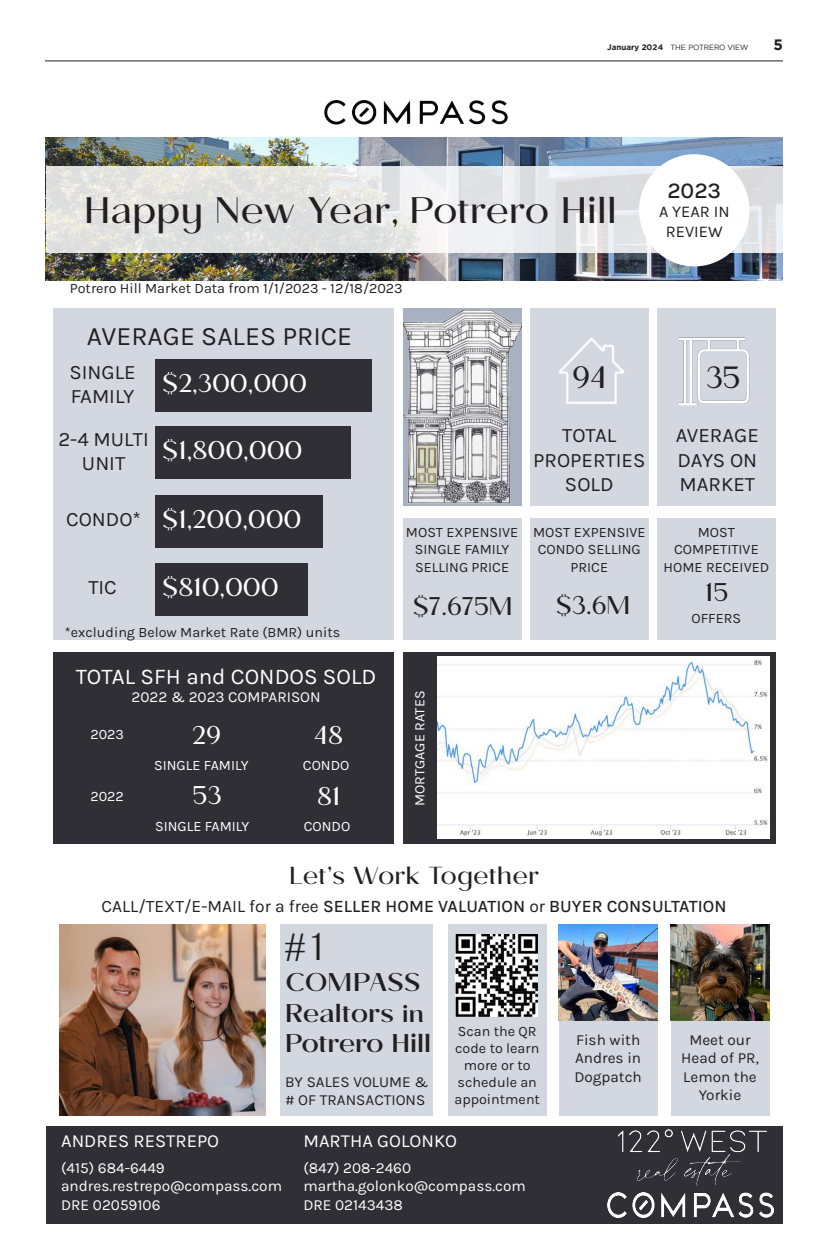
<style>
.page{position:relative;width:819px;height:1260px;background:#fff}
.page>*{position:absolute;margin:0;border:0;box-sizing:border-box;transform-origin:0 0}
.t1{font:40.9px "Kannada MN";color:#231f20}
.t2{font:36.8px "Miamo";letter-spacing:-.015em;color:#231f20}
.t3{font:30.7px "Miamo";color:#231f20}
.t4{font:26.6px "Karla";color:#231f20}
.t5{font:25.6px "Miamo";color:#fff}
.t6{font:500 25.6px/30.7px "Miamo";letter-spacing:-.025em;color:#231f20}
.t7{font:25.6px "Miamo";color:#231f20}
.t8{font:24.6px "Miamo";letter-spacing:-.015em;color:#231f20}
.t9{font:22.5px "Karla";color:#fff}
.t10{font:500 22.5px "Karla";color:#231f20}
.t11{font:20.5px/24.6px "Karla";color:#231f20;text-align:center}
.t12{font:18.4px "Karla";color:#fff}
.t13{font:500 17.4px "Karla";color:#231f20}
.t14{font:16.4px/19.6px "Karla";color:#231f20;text-align:center}
.t15{font:15.3px/18.4px "Karla";color:#fff}
.t16{font:15.3px/18.4px "Karla";color:#231f20}
.t17{font:700 15px "Gotham";color:#231f20}
.t18{font:14.3px/17.2px "Karla";color:#231f20;text-align:center}
.t19{font:14.3px "Karla";color:#fff}
.t20{font:7.5px "Gotham";letter-spacing:-.02em;color:#231f20}
.s1{font-weight:700;font-size:8px}
.s2{font-weight:400}
.s3{font-size:23.5px}
</style>
<div class="page">
<img style="left:46px;top:137px;width:736px;height:143px">
<svg style="left:46px;top:166px;width:736px;height:87px;background:#e4e5e5"></svg>
<img style="left:324px;top:100px;width:184px;height:25px">
<div style="left:448px;top:924px;width:99px;height:192px;background:#d3d8e0"></div>
<img style="left:60px;top:924px;width:206px;height:192px">
<img style="left:455px;top:934px;width:83px;height:83px">
<div style="left:280px;top:924px;width:153px;height:192px;background:#d3d8e0"></div>
<div style="left:639px;top:154px;width:111px;height:112px;background:#fff;border-radius:50%"></div>
<div style="left:53px;top:308px;width:340px;height:332px;background:#d3d8e0"></div>
<div style="left:657px;top:308px;width:118px;height:198px;background:#d3d8e0"></div>
<div style="left:530px;top:308px;width:118px;height:198px;background:#d3d8e0"></div>
<div style="left:403px;top:518px;width:118px;height:122px;background:#d3d8e0"></div>
<div style="left:530px;top:518px;width:118px;height:122px;background:#d3d8e0"></div>
<div style="left:657px;top:518px;width:118px;height:122px;background:#d3d8e0"></div>
<div style="left:403px;top:652px;width:372px;height:192px;background:#302f36"></div>
<div style="left:53px;top:652px;width:340px;height:192px;background:#302f36"></div>
<div style="left:46px;top:1126px;width:736px;height:98px;background:#302f36"></div>
<div style="left:559px;top:924px;width:98px;height:192px;background:#d3d8e0"></div>
<img style="left:559px;top:924px;width:98px;height:96px">
<div style="left:671px;top:924px;width:98px;height:192px;background:#d3d8e0"></div>
<img style="left:671px;top:924px;width:98px;height:96px">
<img style="left:403px;top:308px;width:118px;height:198px">
<div style="left:155px;top:360px;width:216px;height:52px;background:#302f36"></div>
<div style="left:155px;top:427px;width:196px;height:52px;background:#302f36"></div>
<div style="left:155px;top:496px;width:168px;height:52px;background:#302f36"></div>
<div style="left:155px;top:563px;width:153px;height:53px;background:#302f36"></div>
<img style="left:559px;top:337px;width:65px;height:67px">
<img style="left:677px;top:337px;width:73px;height:69px">
<img style="left:607px;top:1192px;width:166px;height:25px">
<img style="left:619px;top:1129px;width:148px;height:57px">
<img style="left:437px;top:656px;width:333px;height:183px">
<hr style="left:45px;top:61px;width:738px;height:1px;background:#231f20">
<p class="t20" style="left:607px;top:43px;width:143px"><span class="s1">January 2024</span> THE POTRERO VIEW</p>
<p class="t17" style="left:774px;top:36px;width:11px">5</p>
<p class="t2" style="left:84px;top:189px;width:534px">Happy New Year, Potrero Hill</p>
<p class="t18" style="left:70px;top:280px;width:334px">Potrero Hill Market Data from 1/1/2023 - 12/18/2023</p>
<p class="t4" style="left:87px;top:319px;width:267px">AVERAGE SALES PRICE</p>
<p class="t10" style="left:667px;top:176px;width:55px">2023</p>
<p class="t14" style="left:659px;top:201px;width:72px">A YEAR IN<br>REVIEW</p>
<p class="t11" style="left:69px;top:359px;width:68px;text-align:left">SINGLE<br>FAMILY</p>
<p class="t11" style="left:58px;top:426px;width:92px">2-4 MULTI<br>UNIT</p>
<p class="t11" style="left:66px;top:506px;width:76px">CONDO*</p>
<p class="t5" style="left:162px;top:368px;width:146px">$2,300,000</p>
<p class="t5" style="left:162px;top:435px;width:142px">$1,800,000</p>
<p class="t5" style="left:162px;top:504px;width:141px">$1,200,000</p>
<p class="t11" style="left:88px;top:574px;width:30px">TIC</p>
<p class="t5" style="left:162px;top:572px;width:118px">$810,000</p>
<p class="t18" style="left:65px;top:623px;width:277px">*excluding Below Market Rate (BMR) units</p>
<p class="t9" style="left:76px;top:662px;width:302px">TOTAL SFH and CONDOS SOLD</p>
<p class="t15" style="left:132px;top:688px;width:191px">2022 &amp; 2023 COMPARISON</p>
<p class="t19" style="left:90px;top:725px;width:35px">2023</p>
<p class="t5" style="left:192px;top:720px;width:30px">29</p>
<p class="t5" style="left:313px;top:721px;width:31px">48</p>
<p class="t19" style="left:90px;top:787px;width:35px">2022</p>
<p class="t19" style="left:154px;top:756px;width:96px">SINGLE FAMILY</p>
<p class="t19" style="left:303px;top:756px;width:48px">CONDO</p>
<p class="t5" style="left:193px;top:780px;width:30px">53</p>
<p class="t5" style="left:317px;top:781px;width:25px">81</p>
<p class="t19" style="left:155px;top:817px;width:96px">SINGLE FAMILY</p>
<p class="t19" style="left:304px;top:817px;width:48px">CONDO</p>
<p class="t3" style="left:572px;top:360px;width:36px">94</p>
<p class="t3" style="left:705px;top:360px;width:36px">35</p>
<p class="t11" style="left:533px;top:422px;width:114px">TOTAL<br>PROPERTIES<br>SOLD</p>
<p class="t11" style="left:676px;top:422px;width:85px;text-align:justify">AVERAGE DAYS ON MARKET</p>
<p class="t18" style="left:406px;top:523px;width:114px">MOST EXPENSIVE<br>SINGLE FAMILY<br>SELLING PRICE</p>
<p class="t18" style="left:533px;top:523px;width:114px">MOST EXPENSIVE<br>CONDO SELLING<br>PRICE</p>
<p class="t18" style="left:664px;top:523px;width:107px">MOST<br>COMPETITIVE<br>HOME RECEIVED</p>
<p class="t7" style="left:412px;top:591px;width:102px">$7.675M</p>
<p class="t7" style="left:555px;top:590px;width:77px">$3.6M</p>
<p class="t19" style="left:411px;top:806px;width:117px;rotate:-90deg">MORTGAGE RATES</p>
<p class="t7" style="left:705px;top:577px;width:25px">15</p>
<p class="t18" style="left:692px;top:609px;width:51px">OFFERS</p>
<p class="t8" style="left:289px;top:861px;width:251px">Let’s Work Together</p>
<p class="t13" style="left:101px;top:895px;width:627px"><span class="s2">CALL/TEXT/E-MAIL for a free</span> SELLER HOME VALUATION <span class="s2">or</span> BUYER CONSULTATION</p>
<p class="t1" style="left:285px;top:922px;width:44px">#1</p>
<p class="t6" style="left:285px;top:967px;width:148px">COMPASS<br>Realtors <span class="s3">in<br></span>Potrero Hill</p>
<p class="t16" style="left:285px;top:1072px;width:145px">BY SALES VOLUME &amp; # OF TRANSACTIONS</p>
<p class="t18" style="left:455px;top:1022px;width:87px">Scan the QR code to learn more or to schedule an appointment</p>
<p class="t16" style="left:574px;top:1030px;width:69px;text-align:justify">Fish with Andres in Dogpatch</p>
<p class="t16" style="left:681px;top:1030px;width:79px;text-align:center">Meet our<br>Head of PR,<br>Lemon the<br>Yorkie</p>
<p class="t12" style="left:61px;top:1129px;width:160px">ANDRES RESTREPO</p>
<p class="t15" style="left:61px;top:1158px;width:222px">(415) 684-6449 andres.restrepo@compass.com<br>DRE 02059106</p>
<p class="t12" style="left:303px;top:1129px;width:155px">MARTHA GOLONKO</p>
<p class="t15" style="left:303px;top:1158px;width:224px">(847) 208-2460 martha.golonko@compass.com<br>DRE 02143438</p>
</div>
